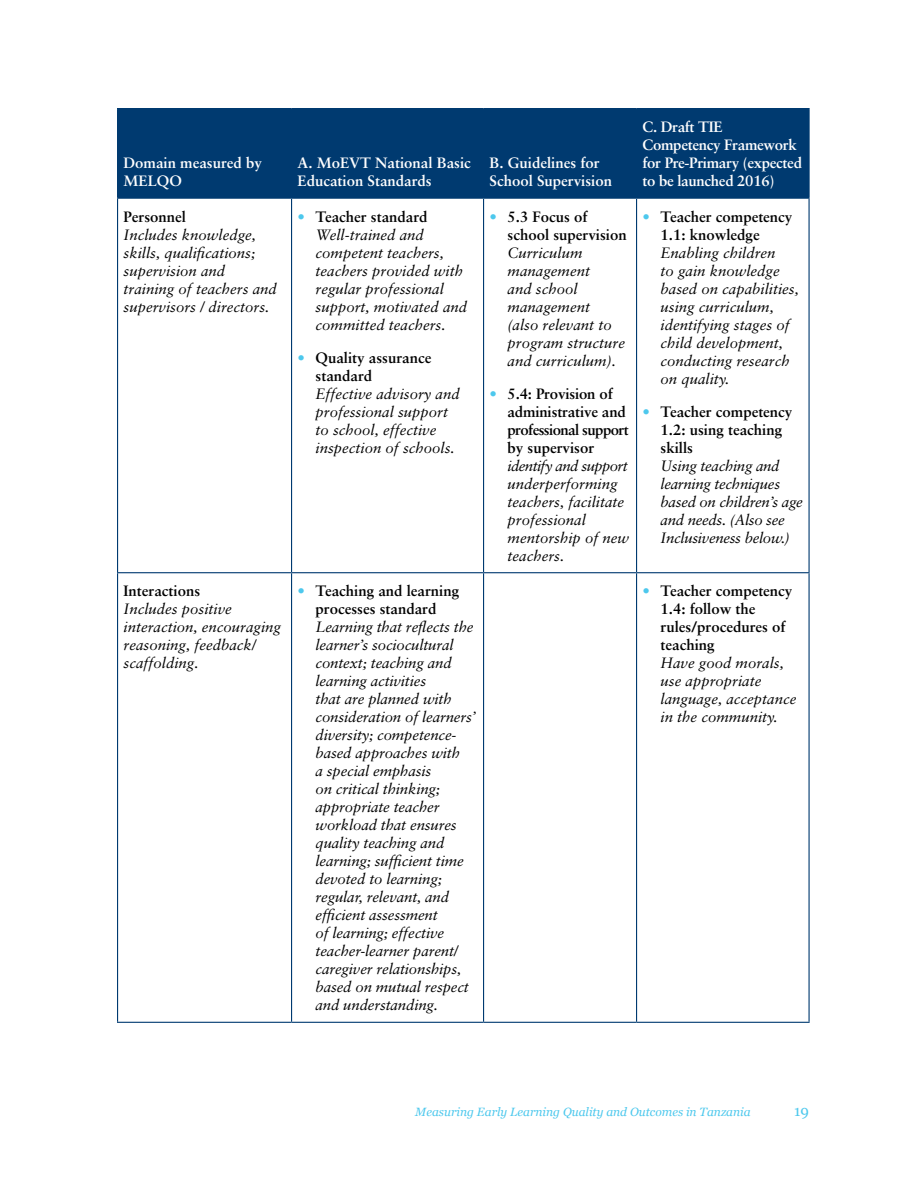
<style>
.page{position:relative;width:918px;height:1188px;background:#fff}
.page>*{position:absolute;margin:0;border:0;box-sizing:border-box;transform-origin:0 0}
.t1{font:italic 15px/18px "Sabon";color:#000}
.t2{font:700 15px/18px "Sabon";color:#000}
.t3{font:700 15px/18px "Sabon";color:#fff}
.t4{font:italic 15px/18px "Sabon";letter-spacing:-.02em;color:#000}
.t5{font:700 15px/18px "Sabon";letter-spacing:-.02em;color:#fff}
.t6{font:15px "Georgia";color:#4dc8ed}
.t7{font:italic 12px "Georgia";color:#4dc8ed}
.s1{font-style:normal;color:#4dc8ed}
.s2{font-weight:700;font-style:normal}
.s3{font-weight:400;color:#4dc8ed}
</style>
<div class="page">
<div style="left:118px;top:109px;width:690px;height:89px;background:#003a70"></div>
<hr style="left:117px;top:108px;width:175px;height:1px;background:#003a70">
<hr style="left:117px;top:109px;width:1px;height:89px;background:#003a70">
<hr style="left:292px;top:108px;width:192px;height:1px;background:#003a70">
<hr style="left:291px;top:109px;width:1px;height:89px;background:#003a70">
<hr style="left:484px;top:108px;width:153px;height:1px;background:#003a70">
<hr style="left:483px;top:109px;width:1px;height:89px;background:#003a70">
<hr style="left:637px;top:108px;width:173px;height:1px;background:#003a70">
<hr style="left:636px;top:109px;width:1px;height:89px;background:#003a70">
<hr style="left:808px;top:109px;width:2px;height:89px;background:#003a70">
<hr style="left:117px;top:198px;width:175px;height:1px;background:#003a70">
<hr style="left:292px;top:198px;width:192px;height:1px;background:#003a70">
<hr style="left:484px;top:198px;width:153px;height:1px;background:#003a70">
<hr style="left:637px;top:198px;width:173px;height:1px;background:#003a70">
<hr style="left:117px;top:199px;width:1px;height:373px;background:#003a70">
<hr style="left:291px;top:199px;width:1px;height:373px;background:#003a70">
<hr style="left:483px;top:199px;width:1px;height:373px;background:#003a70">
<hr style="left:636px;top:199px;width:1px;height:373px;background:#003a70">
<hr style="left:808px;top:199px;width:2px;height:373px;background:#003a70">
<hr style="left:117px;top:572px;width:175px;height:1px;background:#003a70">
<hr style="left:117px;top:573px;width:1px;height:449px;background:#003a70">
<hr style="left:292px;top:572px;width:192px;height:1px;background:#003a70">
<hr style="left:291px;top:573px;width:1px;height:449px;background:#003a70">
<hr style="left:484px;top:572px;width:153px;height:1px;background:#003a70">
<hr style="left:483px;top:573px;width:1px;height:449px;background:#003a70">
<hr style="left:637px;top:572px;width:173px;height:1px;background:#003a70">
<hr style="left:636px;top:573px;width:1px;height:449px;background:#003a70">
<hr style="left:808px;top:573px;width:2px;height:449px;background:#003a70">
<hr style="left:117px;top:1022px;width:175px;height:1px;background:#003a70">
<hr style="left:292px;top:1022px;width:192px;height:1px;background:#003a70">
<hr style="left:484px;top:1022px;width:153px;height:1px;background:#003a70">
<hr style="left:637px;top:1022px;width:173px;height:1px;background:#003a70">
<p class="t3" style="left:124px;top:154px;width:140px">Domain measured by<br>MELQO</p>
<p class="t3" style="left:298px;top:154px;width:175px">A. MoEVT National Basic<br>Education Standards</p>
<p class="t3" style="left:490px;top:154px;width:124px">B. Guidelines for<br>School Supervision</p>
<p class="t2" style="left:124px;top:207px;width:64px">Personnel</p>
<p class="t1" style="left:124px;top:225px;width:155px">Includes knowledge, skills, qualifications; supervision and training of teachers and supervisors / directors.</p>
<p class="t2" style="left:124px;top:582px;width:78px">Interactions</p>
<p class="t1" style="left:124px;top:600px;width:159px">Includes positive interaction, encouraging reasoning, feedback/ scaffolding.</p>
<p class="t1" style="left:316px;top:207px;width:153px;text-indent:-18px"><span class="s1">•</span> <span class="s2">Teacher standard<br></span>Well-trained and competent teachers, teachers provided with regular professional support, motivated and committed teachers.</p>
<p class="t2" style="left:316px;top:348px;width:117px;text-indent:-18px"><span class="s3">•</span> Quality assurance standard</p>
<p class="t1" style="left:316px;top:384px;width:146px">Effective advisory and professional support to school, effective inspection of schools.</p>
<p class="t2" style="left:298px;top:582px;width:163px;text-align:center"><span class="s3">•</span> Teaching and learning processes standard</p>
<p class="t1" style="left:316px;top:618px;width:162px">Learning that reflects the learner’s sociocultural context; teaching and learning activities<br>that are planned with consideration of learners’ diversity; competence&shy;based approaches with<br>a special emphasis<br>on critical thinking; appropriate teacher workload that ensures quality teaching and learning; sufficient time devoted to learning; regular, relevant, and efficient assessment<br>of learning; effective teacher-learner parent/ caregiver relationships, based on mutual respect and understanding.</p>
<p class="t2" style="left:508px;top:207px;width:121px;text-indent:-18px"><span class="s3">•</span> 5.3 Focus of school supervision</p>
<p class="t1" style="left:508px;top:243px;width:119px">Curriculum management<br>and school management<br>(also relevant to program structure and curriculum).</p>
<p class="t2" style="left:508px;top:384px;width:123px;text-indent:-18px"><span class="s3">•</span> 5.4: Provision of administrative and professional support by supervisor</p>
<p class="t1" style="left:508px;top:456px;width:123px">identify and support underperforming teachers, facilitate professional mentorship of new teachers.</p>
<p class="t5" style="left:643px;top:118px;width:161px">C. Draft TIE<br>Competency Framework for Pre-Primary (expected to be launched 2016)</p>
<p class="t2" style="left:661px;top:207px;width:133px;text-indent:-18px"><span class="s3">•</span> Teacher competency<br>1.1: knowledge</p>
<p class="t1" style="left:661px;top:243px;width:140px">Enabling children<br>to gain knowledge based on capabilities, using curriculum, identifying stages of child development, conducting research on quality.</p>
<p class="t2" style="left:661px;top:402px;width:133px;text-indent:-18px"><span class="s3">•</span> Teacher competency<br>1.2: using teaching skills</p>
<p class="t4" style="left:661px;top:456px;width:144px">Using teaching and learning techniques based on children’s age and needs. (Also see<br>Inclusiveness below.)</p>
<p class="t2" style="left:661px;top:582px;width:133px;text-indent:-18px"><span class="s3">•</span> Teacher competency<br>1.4: follow the rules/procedures of teaching</p>
<p class="t1" style="left:661px;top:654px;width:137px">Have good morals, use appropriate language, acceptance in the community.</p>
<p class="t7" style="left:415px;top:1105px;width:337px">Measuring Early Learning Quality and Outcomes in Tanzania</p>
<p class="t6" style="left:794px;top:1102px;width:16px">19</p>
</div>
